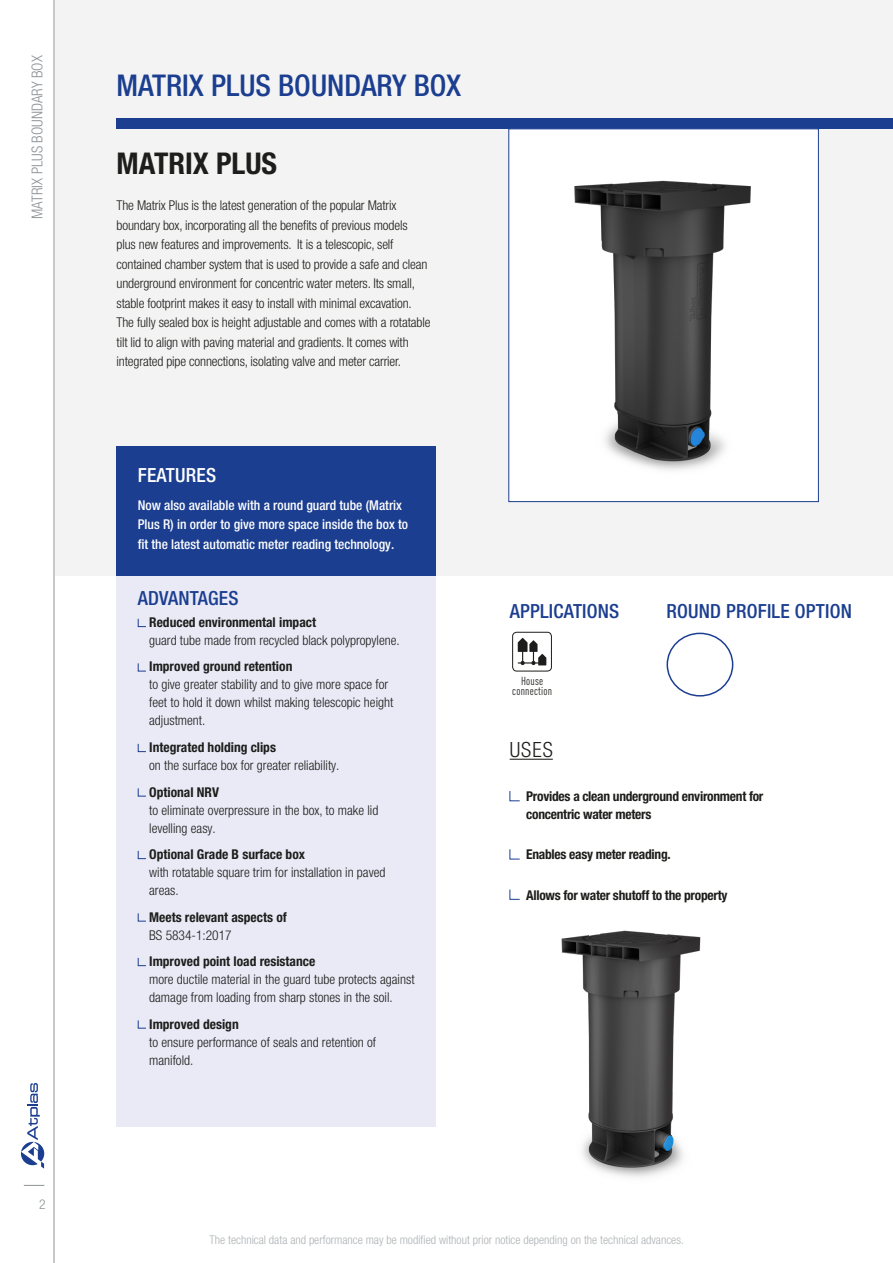
<style>
.page{position:relative;width:893px;height:1263px;background:#fff}
.page>*{position:absolute;margin:0;border:0;box-sizing:border-box;transform-origin:0 0}
.t1{font:500 condensed 30px "Helvetica Neue LT Pro";color:#1b3e90}
.Title_product{font:700 condensed 30px "Helvetica Neue LT Pro";color:#1d1d1b}
.body{font:300 condensed 21px "Helvetica Neue LT Pro";color:#1d1d1b}
.body-2{font:500 condensed 19.5px "Helvetica Neue LT Pro";letter-spacing:.01em;color:#1b3e90}
.body-3{font:500 condensed 19.5px "Helvetica Neue LT Pro";letter-spacing:.01em;color:#fff}
.t2{font:300 condensed 15px "Helvetica Neue LT Pro";color:#8e9396}
.body-4{font:300 condensed 13.5px/18px "Helvetica Neue LT Pro";letter-spacing:-.01em;color:#1d1d1b}
.body-5{font:500 condensed 13.5px/19.5px "Helvetica Neue LT Pro";color:#fff}
.body-6{font:700 condensed 13.5px/18px "Helvetica Neue LT Pro";letter-spacing:-.02em;color:#1d1d1b}
.body-7{font:700 condensed 13.5px/18px "Helvetica Neue LT Pro";color:#1d1d1b}
.t3{font:300 condensed 13.5px "Helvetica Neue LT Pro";color:#8e9396}
.t4{font:300 condensed 12px "Helvetica Neue LT Pro";color:#adb1b4}
.t5{font:condensed 11.55px/10.1px "DIN Pro";letter-spacing:.02em;color:#1d1d1b;text-align:center}
.s1{font-weight:700}
.s2{font-weight:300}
</style>
<div class="page">
<svg style="left:20px;top:0;width:34px;height:1263px"></svg>
<svg style="left:24px;top:1185px;width:20px;height:1px"></svg>
<svg style="left:21px;top:1083px;width:23px;height:86px"></svg>
<div style="left:55px;top:0;width:838px;height:576px;background:#f3f3f3"></div>
<div style="left:117px;top:119px;width:776px;height:10px;background:#1b3e90"></div>
<div style="left:509px;top:129px;width:310px;height:373px;background:#fff;border:1px solid #1b3e90"></div>
<hr style="left:510px;top:759px;width:43px;height:1px;background:#1d1d1b">
<svg style="left:509px;top:791px;width:11px;height:10px"></svg>
<svg style="left:509px;top:849px;width:11px;height:10px"></svg>
<svg style="left:509px;top:889px;width:11px;height:11px"></svg>
<div style="left:512px;top:632px;width:40px;height:39px;border:1px solid #1d1d1b;border-radius:4px"></div>
<svg style="left:518px;top:638px;width:28px;height:27px"></svg>
<div style="left:117px;top:569px;width:319px;height:558px;background:#e9eaf6"></div>
<svg style="left:137px;top:618px;width:9px;height:9px"></svg>
<svg style="left:137px;top:663px;width:9px;height:9px"></svg>
<svg style="left:137px;top:743px;width:9px;height:9px"></svg>
<svg style="left:137px;top:788px;width:9px;height:9px"></svg>
<svg style="left:137px;top:850px;width:9px;height:9px"></svg>
<svg style="left:137px;top:913px;width:9px;height:9px"></svg>
<svg style="left:137px;top:957px;width:9px;height:9px"></svg>
<svg style="left:137px;top:1020px;width:9px;height:9px"></svg>
<div style="left:117px;top:446px;width:319px;height:130px;background:#1b3e90"></div>
<div style="left:666px;top:633px;width:67px;height:63px;border:2px solid #1b3e90;border-radius:50%"></div>
<img style="left:561px;top:930px;width:140px;height:247px">
<img style="left:508px;top:153px;width:285px;height:350px">
<p class="t2" style="left:29px;top:219px;width:165px;rotate:-90deg">MATRIX PLUS BOUNDARY BOX</p>
<p class="t3" style="left:39px;top:1196px;width:8px">2</p>
<p class="t1" style="left:117px;top:67px;width:346px">MATRIX PLUS BOUNDARY BOX</p>
<p class="Title_product" style="left:117px;top:146px;width:162px">MATRIX PLUS</p>
<p class="body-4" style="left:117px;top:196px;width:315px;line-height:19.5px">The Matrix Plus is the latest generation of the popular Matrix boundary box, incorporating all the benefits of previous models<br>plus new features and improvements. It is a telescopic, self contained chamber system that is used to provide a safe and clean underground environment for concentric water meters. Its small, stable footprint makes it easy to install with minimal excavation.<br>The fully sealed box is height adjustable and comes with a rotatable tilt lid to align with paving material and gradients. It comes with integrated pipe connections, isolating valve and meter carrier.</p>
<p class="body-3" style="left:138px;top:463px;width:80px">FEATURES</p>
<p class="body-5" style="left:138px;top:495px;width:272px">Now also available with a round guard tube (Matrix<br>Plus R) in order to give more space inside the box to fit the latest automatic meter reading technology.</p>
<p class="body-2" style="left:138px;top:586px;width:102px">ADVANTAGES</p>
<p class="body-4" style="left:149px;top:613px;width:252px"><span class="s1">Reduced environmental impact<br></span>guard tube made from recycled black polypropylene.</p>
<p class="body-4" style="left:149px;top:658px;width:246px"><span class="s1">Improved ground retention<br></span>to give greater stability and to give more space for feet to hold it down whilst making telescopic height adjustment.</p>
<p class="body-4" style="left:149px;top:738px;width:192px"><span class="s1">Integrated holding clips<br></span>on the surface box for greater reliability.</p>
<p class="body-4" style="left:149px;top:783px;width:231px"><span class="s1">Optional NRV<br></span>to eliminate overpressure in the box, to make lid levelling easy.</p>
<p class="body-4" style="left:149px;top:845px;width:238px"><span class="s1">Optional Grade B surface box<br></span>with rotatable square trim for installation in paved areas.</p>
<p class="body-7" style="left:149px;top:907px;width:139px">Meets relevant aspects of<br><span class="s2">BS 5834-1:2017</span></p>
<p class="body-4" style="left:149px;top:952px;width:267px"><span class="s1">Improved point load resistance<br></span>more ductile material in the guard tube protects against damage from loading from sharp stones in the soil.</p>
<p class="body-4" style="left:149px;top:1015px;width:228px"><span class="s1">Improved design<br></span>to ensure performance of seals and retention of manifold.</p>
<p class="body-2" style="left:510px;top:599px;width:111px">APPLICATIONS</p>
<p class="body-2" style="left:666px;top:599px;width:187px">ROUND PROFILE OPTION</p>
<p class="t5" style="left:512px;top:675px;width:41px">House connection</p>
<p class="body" style="left:510px;top:738px;width:45px">USES</p>
<p class="body-6" style="left:526px;top:787px;width:239px">Provides a clean underground environment for concentric water meters</p>
<p class="body-6" style="left:526px;top:845px;width:146px">Enables easy meter reading.</p>
<p class="body-6" style="left:526px;top:885px;width:203px">Allows for water shutoff to the property</p>
<p class="t4" style="left:209px;top:1233px;width:476px">The technical data and performance may be modified without prior notice depending on the technical advances.</p>
</div>
